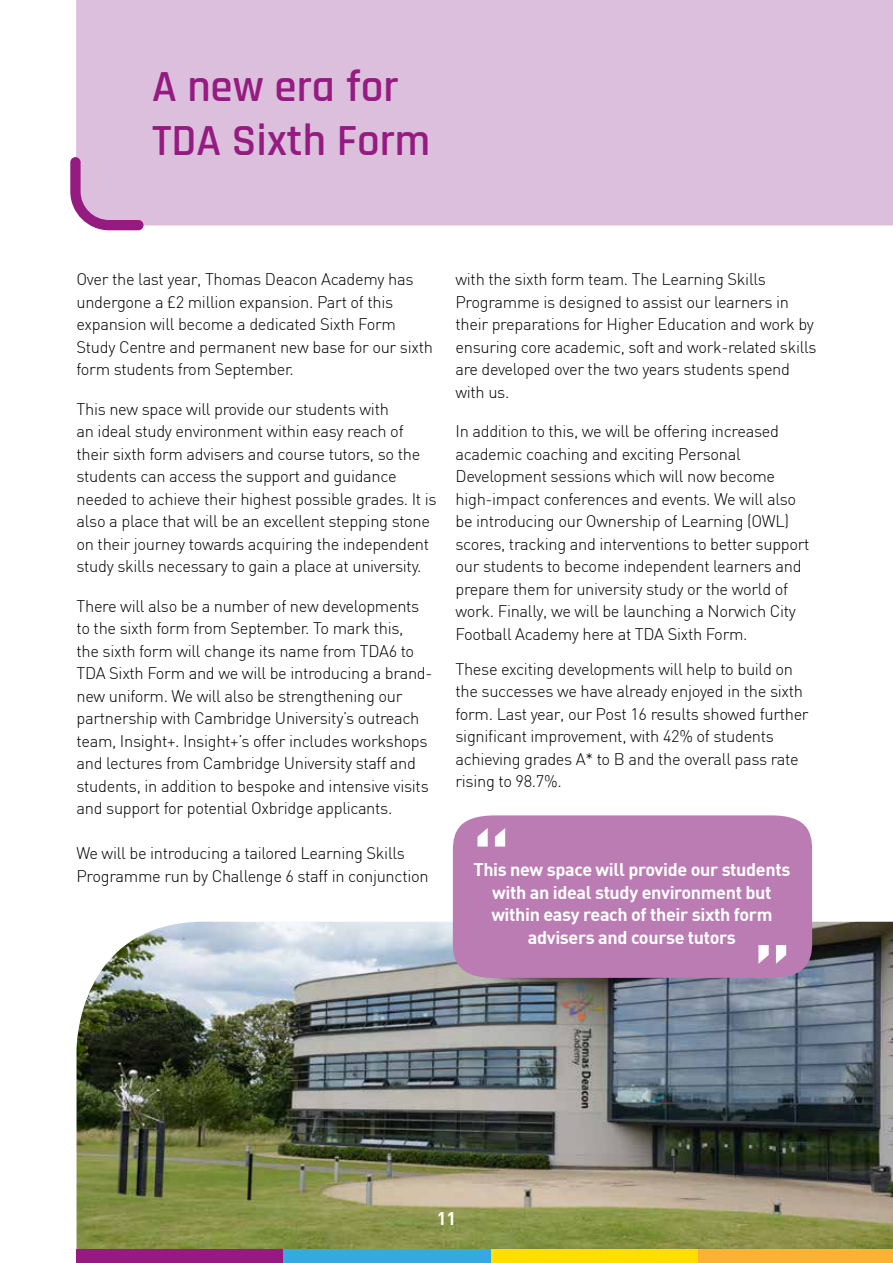
<style>
.page{position:relative;width:893px;height:1263px;background:#fff}
.page>*{position:absolute;margin:0;border:0;box-sizing:border-box;transform-origin:0 0}
.t1{font:600 45px/54px "Rajdhani";color:#951b81}
.t2{font:700 18px/22.5px "DIN";letter-spacing:-.02em;color:#fff;text-align:center}
.t3{font:300 16.5px/22.5px "DIN";letter-spacing:-.02em;color:#000}
</style>
<div class="page">
<div style="left:76px;top:0;width:817px;height:225px;background:#dbbfdd"></div>
<svg style="left:70px;top:157px;width:74px;height:73px;background:#cd9eca"></svg>
<img style="left:77px;top:922px;width:816px;height:327px">
<div style="left:453px;top:815px;width:359px;height:163px;background:#bb7cb3"></div>
<svg style="left:477px;top:828px;width:28px;height:18px"></svg>
<svg style="left:758px;top:945px;width:28px;height:19px"></svg>
<div style="left:77px;top:1249px;width:207px;height:14px;background:#951b81"></div>
<div style="left:284px;top:1249px;width:207px;height:14px;background:#36a9e1"></div>
<div style="left:491px;top:1249px;width:207px;height:14px;background:#ffde00"></div>
<div style="left:698px;top:1249px;width:195px;height:14px;background:#f9b234"></div>
<h1 class="t1" style="left:152px;top:61px;width:280px">A new era for<br>TDA Sixth Form</h1>
<p class="t3" style="left:77px;top:268px;width:358px">Over the last year, Thomas Deacon Academy has undergone a £2 million expansion. Part of this expansion will become a dedicated Sixth Form Study Centre and permanent new base for our sixth form students from September.</p>
<p class="t3" style="left:77px;top:397px;width:362px">This new space will provide our students with<br>an ideal study environment within easy reach of their sixth form advisers and course tutors, so the students can access the support and guidance needed to achieve their highest possible grades. It is also a place that will be an excellent stepping stone on their journey towards acquiring the independent study skills necessary to gain a place at university.</p>
<p class="t3" style="left:77px;top:594px;width:357px">There will also be a number of new developments to the sixth form from September. To mark this,<br>the sixth form will change its name from TDA6 to TDA Sixth Form and we will be introducing a brand&shy;new uniform. We will also be strengthening our partnership with Cambridge University’s outreach team, Insight+. Insight+’s offer includes workshops and lectures from Cambridge University staff and students, in addition to bespoke and intensive visits and support for potential Oxbridge applicants.</p>
<p class="t3" style="left:77px;top:842px;width:354px">We will be introducing a tailored Learning Skills<br>Programme run by Challenge 6 staff in conjunction</p>
<p class="t3" style="left:455px;top:268px;width:362px">with the sixth form team. The Learning Skills Programme is designed to assist our learners in their preparations for Higher Education and work by ensuring core academic, soft and work-related skills are developed over the two years students spend with us.</p>
<p class="t3" style="left:455px;top:420px;width:356px">In addition to this, we will be offering increased academic coaching and exciting Personal Development sessions which will now become high-impact conferences and events. We will also be introducing our Ownership of Learning (OWL) scores, tracking and interventions to better support our students to become independent learners and prepare them for university study or the world of work. Finally, we will be launching a Norwich City Football Academy here at TDA Sixth Form.</p>
<p class="t3" style="left:455px;top:657px;width:355px">These exciting developments will help to build on the successes we have already enjoyed in the sixth form. Last year, our Post 16 results showed further significant improvement, with 42% of students achieving grades A* to B and the overall pass rate rising to 98.7%.</p>
<p class="t2" style="left:473px;top:858px;width:318px">This new space will provide our students with an ideal study environment but within easy reach of their sixth form advisers and course tutors</p>
<p class="t2" style="left:437px;top:1207px;width:21px">11</p>
</div>
